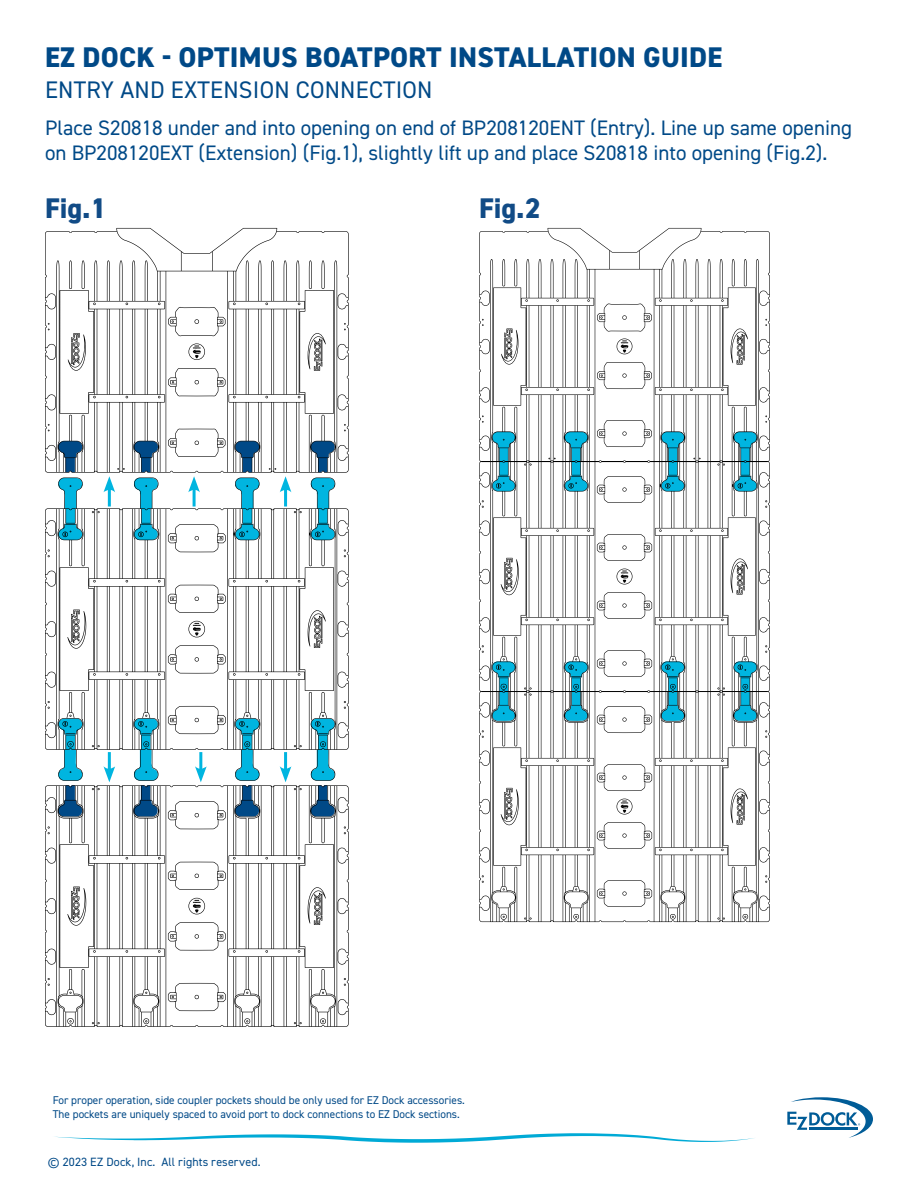
<style>
.page{position:relative;width:918px;height:1188px;background:#fff}
.page>*{position:absolute;margin:0;border:0;box-sizing:border-box;transform-origin:0 0}
.t1{font:800 28.5px "DIN2014";letter-spacing:.01em;color:#004987}
.t2{font:800 28.5px "DIN2014";color:#114b86}
.t3{font:24px "DIN2014";letter-spacing:.01em;color:#004987}
.t4{font:21px "DIN2014";color:#004a88}
.t5{font:21px "DIN2014";color:#004987}
.t6{font:12px "DIN2014";letter-spacing:.015em;color:#004987}
.t7{font:11.25px/13.5px "DIN2014";color:#004987}
</style>
<div class="page">
<svg style="left:788px;top:1097px;width:85px;height:41px"></svg>
<svg style="left:54px;top:1133px;width:700px;height:10px"></svg>
<svg style="left:45px;top:481px;width:304px;height:286px"></svg>
<svg style="left:58px;top:715px;width:25px;height:66px"></svg>
<svg style="left:133px;top:715px;width:26px;height:66px"></svg>
<svg style="left:310px;top:715px;width:26px;height:66px"></svg>
<svg style="left:235px;top:715px;width:25px;height:66px"></svg>
<svg style="left:188px;top:621px;width:17px;height:16px"></svg>
<svg style="left:168px;top:706px;width:58px;height:28px"></svg>
<svg style="left:168px;top:645px;width:58px;height:29px"></svg>
<svg style="left:168px;top:585px;width:58px;height:28px"></svg>
<svg style="left:168px;top:524px;width:58px;height:28px"></svg>
<svg style="left:45px;top:785px;width:304px;height:242px"></svg>
<svg style="left:294px;top:788px;width:8px;height:2px"></svg>
<svg style="left:294px;top:1022px;width:8px;height:2px"></svg>
<svg style="left:48px;top:826px;width:2px;height:8px"></svg>
<svg style="left:48px;top:978px;width:2px;height:8px"></svg>
<svg style="left:92px;top:788px;width:8px;height:2px"></svg>
<svg style="left:92px;top:1022px;width:8px;height:2px"></svg>
<svg style="left:320px;top:1018px;width:6px;height:6px"></svg>
<svg style="left:244px;top:1018px;width:6px;height:6px"></svg>
<svg style="left:67px;top:1018px;width:7px;height:6px"></svg>
<svg style="left:143px;top:1018px;width:6px;height:6px"></svg>
<svg style="left:188px;top:898px;width:17px;height:16px"></svg>
<svg style="left:168px;top:983px;width:58px;height:28px"></svg>
<svg style="left:168px;top:862px;width:58px;height:28px"></svg>
<svg style="left:168px;top:801px;width:58px;height:28px"></svg>
<svg style="left:168px;top:922px;width:58px;height:29px"></svg>
<svg style="left:235px;top:478px;width:25px;height:62px"></svg>
<svg style="left:58px;top:478px;width:25px;height:62px"></svg>
<svg style="left:133px;top:478px;width:25px;height:62px"></svg>
<svg style="left:310px;top:478px;width:25px;height:62px"></svg>
<svg style="left:45px;top:228px;width:304px;height:245px"></svg>
<svg style="left:189px;top:343px;width:16px;height:17px"></svg>
<svg style="left:168px;top:429px;width:57px;height:28px"></svg>
<svg style="left:168px;top:368px;width:57px;height:28px"></svg>
<svg style="left:168px;top:307px;width:57px;height:29px"></svg>
<svg style="left:479px;top:228px;width:291px;height:694px"></svg>
<svg style="left:717px;top:918px;width:8px;height:2px"></svg>
<svg style="left:482px;top:730px;width:2px;height:8px"></svg>
<svg style="left:482px;top:875px;width:2px;height:8px"></svg>
<svg style="left:524px;top:918px;width:8px;height:2px"></svg>
<svg style="left:743px;top:914px;width:5px;height:6px"></svg>
<svg style="left:670px;top:914px;width:6px;height:6px"></svg>
<svg style="left:501px;top:914px;width:6px;height:6px"></svg>
<svg style="left:573px;top:914px;width:6px;height:6px"></svg>
<svg style="left:617px;top:799px;width:15px;height:16px"></svg>
<svg style="left:597px;top:880px;width:55px;height:27px"></svg>
<svg style="left:597px;top:764px;width:55px;height:27px"></svg>
<svg style="left:597px;top:706px;width:55px;height:27px"></svg>
<svg style="left:597px;top:822px;width:55px;height:27px"></svg>
<svg style="left:731px;top:559px;width:17px;height:36px"></svg>
<svg style="left:501px;top:558px;width:18px;height:37px"></svg>
<hr style="left:504px;top:567px;width:2px;height:22px;background:#000">
<svg style="left:482px;top:645px;width:2px;height:8px"></svg>
<svg style="left:482px;top:500px;width:2px;height:8px"></svg>
<svg style="left:765px;top:500px;width:2px;height:8px"></svg>
<svg style="left:765px;top:645px;width:2px;height:8px"></svg>
<svg style="left:717px;top:464px;width:8px;height:2px"></svg>
<svg style="left:717px;top:687px;width:8px;height:9px"></svg>
<svg style="left:524px;top:464px;width:8px;height:2px"></svg>
<svg style="left:524px;top:687px;width:8px;height:9px"></svg>
<svg style="left:492px;top:658px;width:24px;height:63px"></svg>
<svg style="left:564px;top:658px;width:24px;height:63px"></svg>
<svg style="left:733px;top:658px;width:24px;height:63px"></svg>
<svg style="left:661px;top:658px;width:24px;height:63px"></svg>
<svg style="left:617px;top:569px;width:15px;height:15px"></svg>
<svg style="left:597px;top:650px;width:55px;height:27px"></svg>
<svg style="left:597px;top:592px;width:55px;height:27px"></svg>
<svg style="left:597px;top:476px;width:55px;height:27px"></svg>
<svg style="left:597px;top:534px;width:55px;height:27px"></svg>
<svg style="left:661px;top:432px;width:24px;height:60px"></svg>
<svg style="left:492px;top:432px;width:24px;height:60px"></svg>
<svg style="left:564px;top:432px;width:24px;height:60px"></svg>
<svg style="left:733px;top:432px;width:24px;height:60px"></svg>
<hr style="left:108px;top:752px;width:3px;height:20px;background:#00b5e0">
<svg style="left:103px;top:766px;width:12px;height:16px"></svg>
<hr style="left:284px;top:487px;width:3px;height:20px;background:#00b5e0">
<svg style="left:280px;top:476px;width:11px;height:16px"></svg>
<hr style="left:199px;top:752px;width:3px;height:20px;background:#00b5e0">
<svg style="left:195px;top:766px;width:12px;height:16px"></svg>
<hr style="left:193px;top:487px;width:3px;height:20px;background:#00b5e0">
<svg style="left:188px;top:476px;width:12px;height:16px"></svg>
<hr style="left:284px;top:752px;width:3px;height:20px;background:#00b5e0">
<svg style="left:280px;top:766px;width:11px;height:16px"></svg>
<hr style="left:108px;top:487px;width:3px;height:20px;background:#00b5e0">
<svg style="left:103px;top:476px;width:12px;height:16px"></svg>
<h1 class="t1" style="left:45px;top:38px;width:679px">EZ DOCK - OPTIMUS BOATPORT INSTALLATION GUIDE</h1>
<h2 class="t3" style="left:45px;top:74px;width:389px">ENTRY AND EXTENSION CONNECTION</h2>
<h3 class="t5" style="left:45px;top:114px;width:809px">Place S20818 under and into opening on end of BP208120ENT (Entry). Line up same opening</h3>
<h3 class="t4" style="left:45px;top:140px;width:784px">on BP208120EXT (Extension) (Fig.1), slightly lift up and place S20818 into opening (Fig.2).</h3>
<h1 class="t2" style="left:45px;top:189px;width:63px">Fig.1</h1>
<h1 class="t2" style="left:479px;top:189px;width:63px">Fig.2</h1>
<p class="t7" style="left:53px;top:1093px;width:414px">For proper operation, side coupler pockets should be only used for EZ Dock accessories.<br>The pockets are uniquely spaced to avoid port to dock connections to EZ Dock sections.</p>
<p class="t6" style="left:48px;top:1154px;width:214px">© 2023 EZ Dock, Inc. All rights reserved.</p>
</div>
